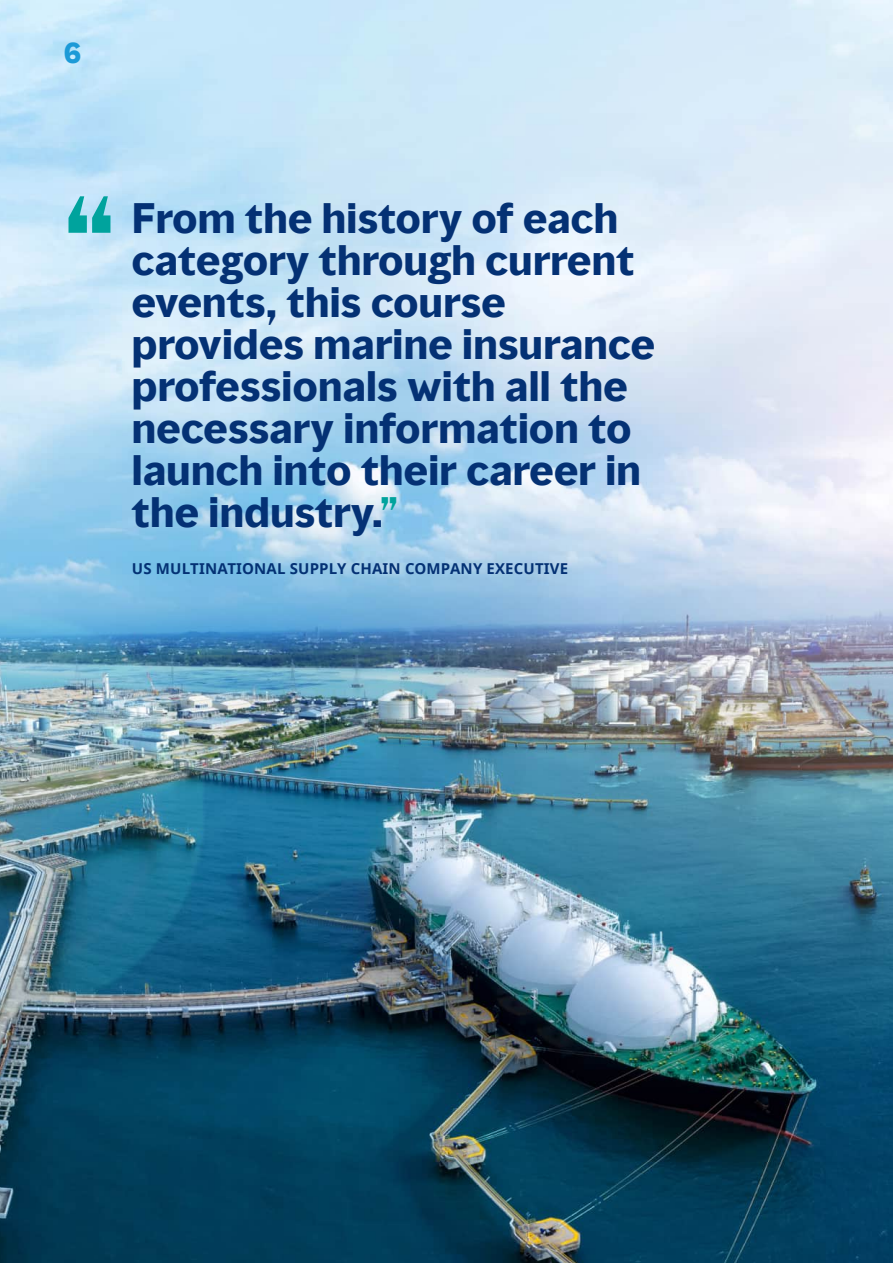
<style>
.page{position:relative;width:893px;height:1263px;background:#fff}
.page>*{position:absolute;margin:0;border:0;box-sizing:border-box;transform-origin:0 0}
.Quote_Mark_Small__Light_Blue{font:700 112.5px "MMC Display";color:#00a39d}
.Quote_26_28__White{font:700 39px/42px "MMC Display";letter-spacing:.01em;color:#043174}
.Page_Number{font:700 27px "MMC Display";color:#1b9ad7}
.Quote_Name__White{font:700 15px "Noto Sans";letter-spacing:.01em;color:#043174}
.s1{color:#00a39d}
</style>
<div class="page">
<img style="left:0;top:0;width:893px;height:1263px">
<p class="Page_Number" style="left:64px;top:35px;width:19px">6</p>
<p class="Quote_Mark_Small__Light_Blue" style="left:64px;top:165px;width:53px">“</p>
<p class="Quote_26_28__White" style="left:132px;top:198px;width:524px">From the history of each category through current events, this course provides marine insurance professionals with all the necessary information to launch into their career in the industry.<span class="s1">”</span></p>
<p class="Quote_Name__White" style="left:132px;top:558px;width:438px">US MULTINATIONAL SUPPLY CHAIN COMPANY EXECUTIVE</p>
</div>
